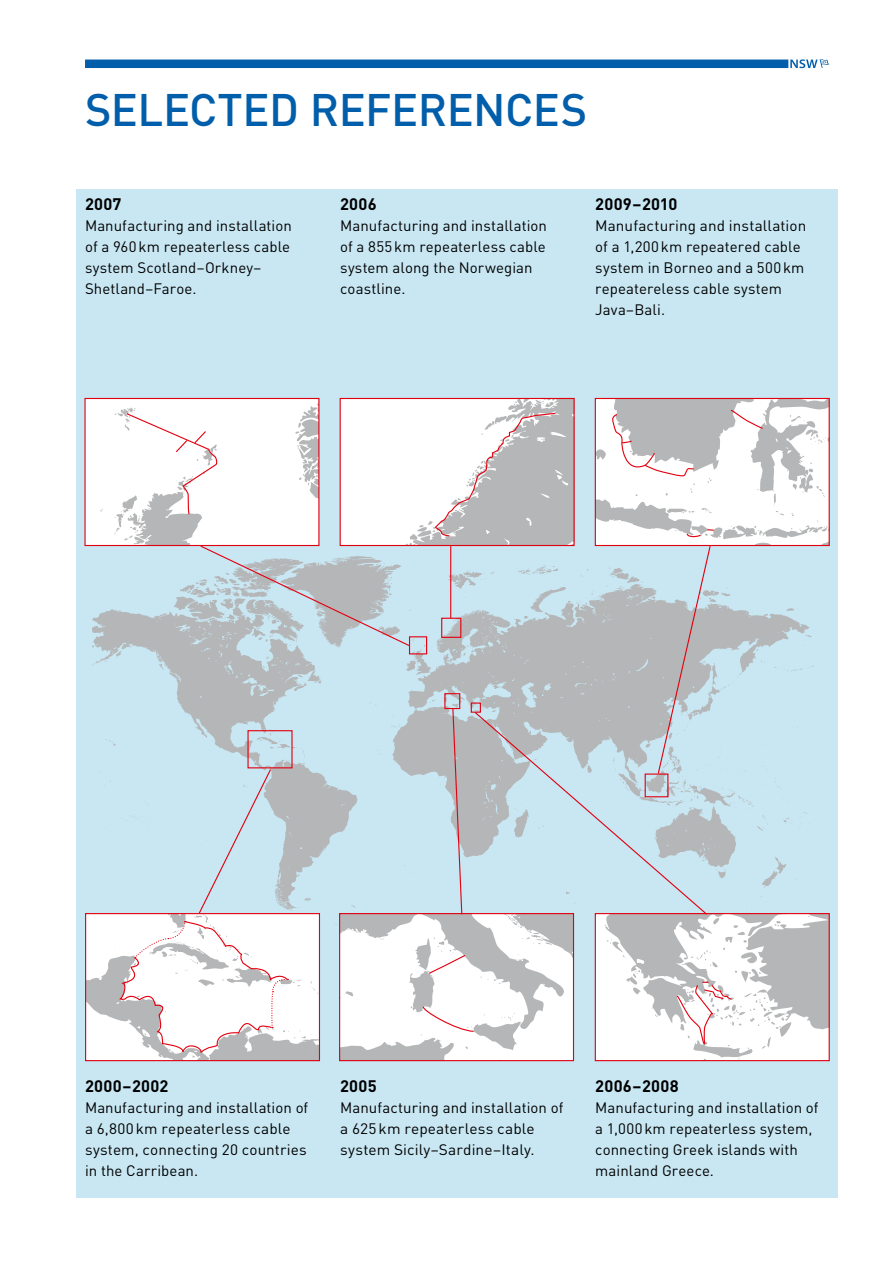
<style>
.page{position:relative;width:893px;height:1263px;background:#fff}
.page>*{position:absolute;margin:0;border:0;box-sizing:border-box;transform-origin:0 0}
.t1{font:500 45px "DIN";letter-spacing:-.01em;color:#005eaa}
.t2{font:700 16.5px "DIN";letter-spacing:.01em;color:#000}
.t3{font:15px/21px "DIN";letter-spacing:.005em;color:#000}
</style>
<div class="page">
<div style="left:85px;top:60px;width:703px;height:8px;background:#005eaa"></div>
<svg style="left:790px;top:59px;width:39px;height:9px"></svg>
<div style="left:77px;top:189px;width:761px;height:1008px;background:#c8e7f3"></div>
<svg style="left:595px;top:914px;width:234px;height:147px;background:#e2dedf"></svg>
<svg style="left:92px;top:569px;width:722px;height:356px"></svg>
<svg style="left:85px;top:398px;width:489px;height:249px"></svg>
<hr style="left:450px;top:546px;width:1px;height:72px;background:#e3000f">
<svg style="left:340px;top:707px;width:233px;height:354px"></svg>
<svg style="left:473px;top:711px;width:235px;height:205px"></svg>
<div style="left:441px;top:618px;width:20px;height:20px;border:1px solid #e3000f"></div>
<div style="left:645px;top:773px;width:23px;height:24px;border:1px solid #e3000f"></div>
<div style="left:471px;top:702px;width:10px;height:11px;border:1px solid #e3000f"></div>
<div style="left:247px;top:730px;width:46px;height:38px;border:1px solid #e3000f"></div>
<div style="left:444px;top:693px;width:16px;height:16px;border:1px solid #e3000f"></div>
<div style="left:409px;top:636px;width:18px;height:18px;border:1px solid #e3000f"></div>
<svg style="left:595px;top:398px;width:234px;height:377px"></svg>
<svg style="left:86px;top:768px;width:233px;height:293px"></svg>
<h1 class="t1" style="left:85px;top:81px;width:504px">SELECTED REFERENCES</h1>
<p class="t2" style="left:85px;top:193px;width:38px">2007</p>
<p class="t3" style="left:85px;top:215px;width:208px">Manufacturing and installation of a 960km repeaterless cable system Scotland–Orkney–<br>Shetland–Faroe.</p>
<p class="t2" style="left:340px;top:193px;width:38px">2006</p>
<p class="t3" style="left:340px;top:215px;width:208px">Manufacturing and installation of a 855km repeaterless cable system along the Norwegian coastline.</p>
<p class="t2" style="left:595px;top:193px;width:83px">2009–2010</p>
<p class="t3" style="left:595px;top:215px;width:213px">Manufacturing and installation of a 1,200km repeatered cable system in Borneo and a 500km repeatereless cable system<br>Java–Bali.</p>
<p class="t2" style="left:85px;top:1075px;width:85px">2000–2002</p>
<p class="t3" style="left:85px;top:1097px;width:225px">Manufacturing and installation of a 6,800km repeaterless cable system, connecting 20 countries in the Carribean.</p>
<p class="t2" style="left:340px;top:1075px;width:38px">2005</p>
<p class="t3" style="left:340px;top:1097px;width:225px">Manufacturing and installation of a 625km repeaterless cable system Sicily–Sardine–Italy.</p>
<p class="t2" style="left:595px;top:1075px;width:85px">2006–2008</p>
<p class="t3" style="left:595px;top:1097px;width:225px">Manufacturing and installation of a 1,000km repeaterless system, connecting Greek islands with mainland Greece.</p>
</div>
